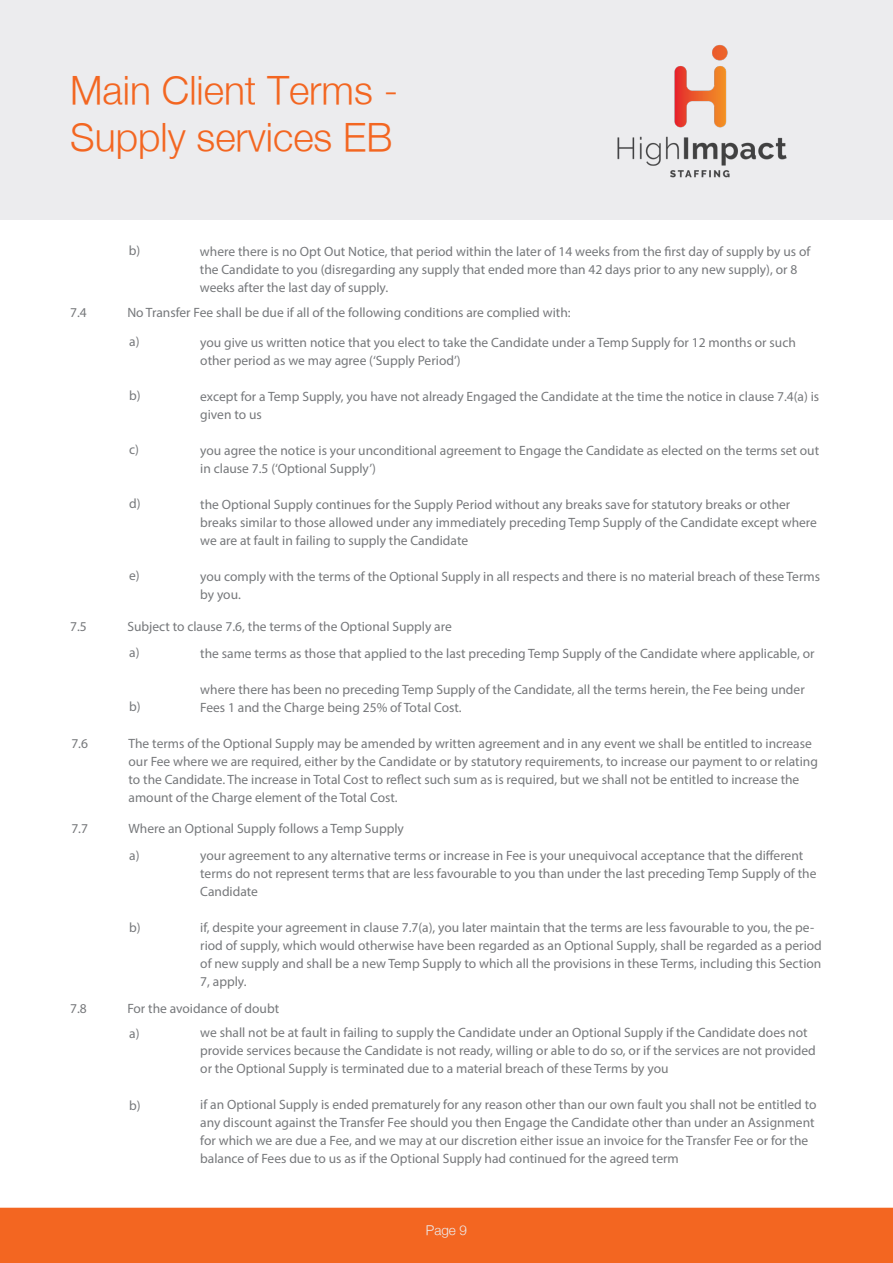
<style>
.page{position:relative;width:893px;height:1263px;background:#fff}
.page>*{position:absolute;margin:0;border:0;box-sizing:border-box;transform-origin:0 0}
.t1{font:300 39px "Helvetica Neue";color:#f36621}
.t2{font:13.5px/18px "Myriad Pro";color:#76787b}
.t3{font:300 13.5px "Helvetica Neue";color:#ececee}
</style>
<div class="page">
<div style="left:0;top:0;width:893px;height:219px;background:#ececee"></div>
<img style="left:617px;top:45px;width:170px;height:133px">
<div style="left:1px;top:1208px;width:891px;height:54px;background:#f36621"></div>
<div style="left:0;top:1208px;width:893px;height:55px;border:2px solid #f36621"></div>
<p class="t1" style="left:70px;top:67px;width:329px">Main Client Terms -</p>
<p class="t1" style="left:70px;top:113px;width:324px">Supply services EB</p>
<p class="t2" style="left:129px;top:241px;width:13px">b)</p>
<p class="t2" style="left:200px;top:243px;width:612px">where there is no Opt Out Notice, that period within the later of 14 weeks from the first day of supply by us of the Candidate to you (disregarding any supply that ended more than 42 days prior to any new supply), or 8 weeks after the last day of supply.</p>
<p class="t2" style="left:70px;top:303px;width:18px">7.4</p>
<p class="t2" style="left:127px;top:303px;width:445px">No Transfer Fee shall be due if all of the following conditions are complied with:</p>
<p class="t2" style="left:129px;top:332px;width:12px">a)</p>
<p class="t2" style="left:200px;top:333px;width:597px">you give us written notice that you elect to take the Candidate under a Temp Supply for 12 months or such other period as we may agree (‘Supply Period’)</p>
<p class="t2" style="left:200px;top:387px;width:620px">except for a Temp Supply, you have not already Engaged the Candidate at the time the notice in clause 7.4(a) is given to us</p>
<p class="t2" style="left:200px;top:441px;width:620px">you agree the notice is your unconditional agreement to Engage the Candidate as elected on the terms set out in clause 7.5 (‘Optional Supply’)</p>
<p class="t2" style="left:200px;top:495px;width:618px">the Optional Supply continues for the Supply Period without any breaks save for statutory breaks or other breaks similar to those allowed under any immediately preceding Temp Supply of the Candidate except where we are at fault in failing to supply the Candidate</p>
<p class="t2" style="left:200px;top:567px;width:621px">you comply with the terms of the Optional Supply in all respects and there is no material breach of these Terms by you.</p>
<p class="t2" style="left:129px;top:386px;width:13px">b)</p>
<p class="t2" style="left:129px;top:440px;width:11px">c)</p>
<p class="t2" style="left:129px;top:494px;width:13px">d)</p>
<p class="t2" style="left:129px;top:566px;width:12px">e)</p>
<p class="t2" style="left:70px;top:617px;width:18px">7.5</p>
<p class="t2" style="left:127px;top:617px;width:326px">Subject to clause 7.6, the terms of the Optional Supply are</p>
<p class="t2" style="left:129px;top:643px;width:12px">a)</p>
<p class="t2" style="left:200px;top:644px;width:616px">the same terms as those that applied to the last preceding Temp Supply of the Candidate where applicable, or</p>
<p class="t2" style="left:200px;top:680px;width:606px">where there has been no preceding Temp Supply of the Candidate, all the terms herein, the Fee being under<br>Fees 1 and the Charge being 25% of Total Cost.</p>
<p class="t2" style="left:129px;top:697px;width:13px">b)</p>
<p class="t2" style="left:71px;top:734px;width:18px">7.6</p>
<p class="t2" style="left:129px;top:734px;width:691px">The terms of the Optional Supply may be amended by written agreement and in any event we shall be entitled to increase our Fee where we are required, either by the Candidate or by statutory requirements, to increase our payment to or relating to the Candidate. The increase in Total Cost to reflect such sum as is required, but we shall not be entitled to increase the amount of the Charge element of the Total Cost.</p>
<p class="t2" style="left:71px;top:819px;width:18px">7.7</p>
<p class="t2" style="left:129px;top:819px;width:277px">Where an Optional Supply follows a Temp Supply</p>
<p class="t2" style="left:129px;top:846px;width:12px">a)</p>
<p class="t2" style="left:200px;top:846px;width:618px">your agreement to any alternative terms or increase in Fee is your unequivocal acceptance that the different terms do not represent terms that are less favourable to you than under the last preceding Temp Supply of the<br>Candidate</p>
<p class="t2" style="left:200px;top:918px;width:623px">if, despite your agreement in clause 7.7(a), you later maintain that the terms are less favourable to you, the pe&shy;riod of supply, which would otherwise have been regarded as an Optional Supply, shall be regarded as a period of new supply and shall be a new Temp Supply to which all the provisions in these Terms, including this Section 7, apply.</p>
<p class="t2" style="left:129px;top:918px;width:13px">b)</p>
<p class="t2" style="left:70px;top:999px;width:18px">7.8</p>
<p class="t2" style="left:127px;top:999px;width:153px">For the avoidance of doubt</p>
<p class="t2" style="left:129px;top:1024px;width:12px">a)</p>
<p class="t2" style="left:200px;top:1024px;width:617px">we shall not be at fault in failing to supply the Candidate under an Optional Supply if the Candidate does not provide services because the Candidate is not ready, willing or able to do so, or if the services are not provided or the Optional Supply is terminated due to a material breach of these Terms by you</p>
<p class="t2" style="left:200px;top:1096px;width:618px">if an Optional Supply is ended prematurely for any reason other than our own fault you shall not be entitled to any discount against the Transfer Fee should you then Engage the Candidate other than under an Assignment for which we are due a Fee, and we may at our discretion either issue an invoice for the Transfer Fee or for the balance of Fees due to us as if the Optional Supply had continued for the agreed term</p>
<p class="t2" style="left:129px;top:1096px;width:13px">b)</p>
<p class="t3" style="left:426px;top:1222px;width:43px">Page 9</p>
</div>
